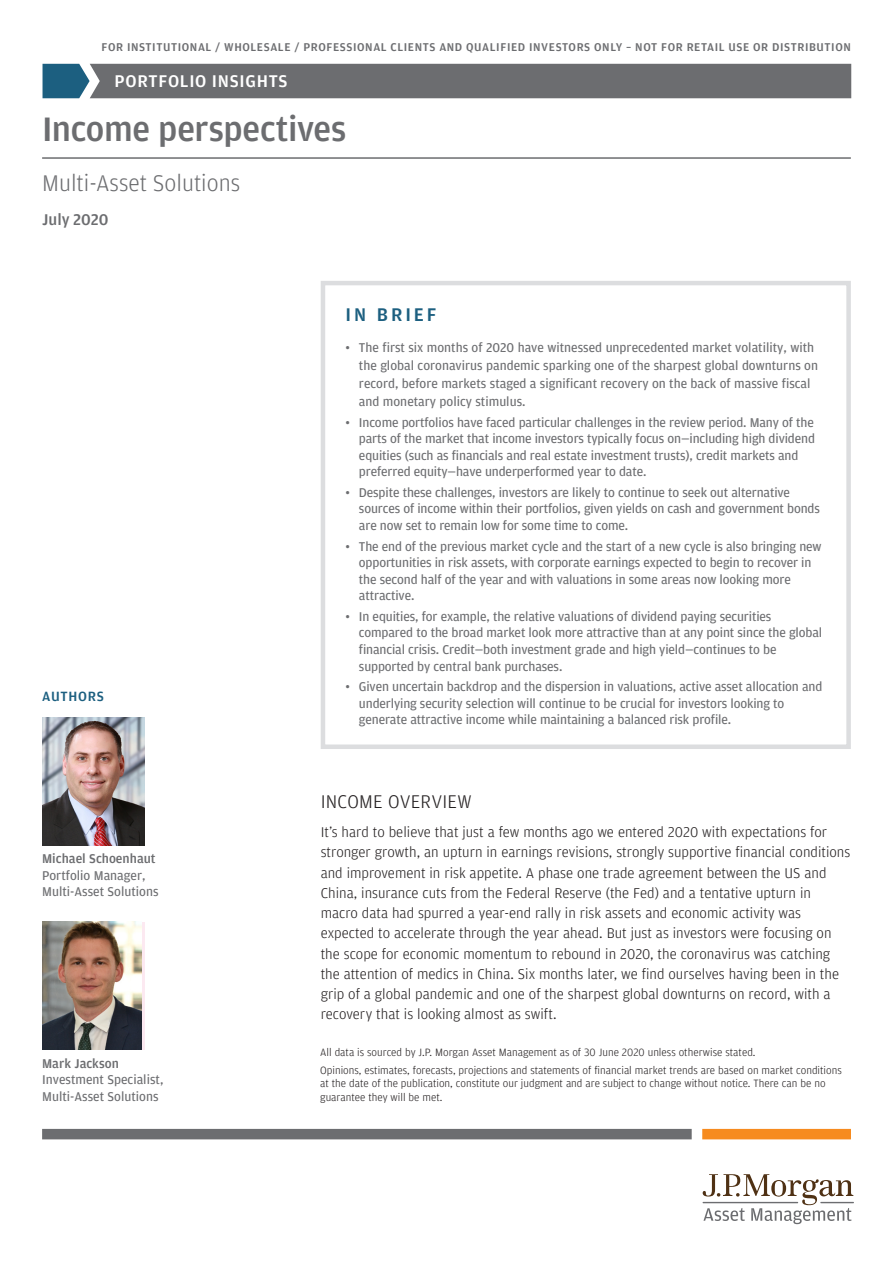
<style>
.page{position:relative;width:893px;height:1263px;background:#fff}
.page>*{position:absolute;margin:0;border:0;box-sizing:border-box;transform-origin:0 0}
.t1{font:500 36px "Amplitude";letter-spacing:-.01em;color:#6c6d70}
.t2{font:300 24px "Amplitude";color:#6c6d70}
._1st_Subhead{font:300 19.5px "Amplitude";letter-spacing:.01em;color:#231f20}
.Sidebar_Title{font:500 19.5px "Amplitude";letter-spacing:.15em;color:#1c5f80}
.t3{font:500 18px "Amplitude";letter-spacing:.04em;color:#fff}
.t4{font:500 16.5px "Amplitude";color:#6c6d70}
.Body_Copy{font:300 15px/20.2px "Amplitude";color:#231f20}
.Highlights_Heading{font:500 14.25px "Amplitude";letter-spacing:.05em;color:#1c5f80}
.Highlights_Body{font:13.5px/16.5px "Amplitude";letter-spacing:-.01em;color:#6c6d70}
.t5{font:500 12px "Amplitude";letter-spacing:.05em;color:#6c6d70}
.Body_Copy-2{font:300 11.25px/13.5px "Amplitude";color:#231f20}
.s1{font-weight:500}
</style>
<div class="page">
<div style="left:42px;top:1129px;width:650px;height:10px;background:#6c6d70"></div>
<div style="left:702px;top:1129px;width:149px;height:10px;background:#f68b1f"></div>
<hr style="left:820px;top:1202px;width:34px;height:1px;background:#6c6d70">
<svg style="left:703px;top:1174px;width:150px;height:50px"></svg>
<hr style="left:42px;top:157px;width:809px;height:2px;background:#6c6d70">
<div style="left:43px;top:64px;width:808px;height:34px;background:#6c6d70"></div>
<img style="left:42px;top:717px;width:102px;height:128px">
<img style="left:42px;top:922px;width:100px;height:127px">
<div style="left:321px;top:281px;width:530px;height:468px;border:4px solid #dcdddf"></div>
<p class="t5" style="left:102px;top:40px;width:751px">FOR INSTITUTIONAL / WHOLESALE / PROFESSIONAL CLIENTS AND QUALIFIED INVESTORS ONLY – NOT FOR RETAIL USE OR DISTRIBUTION</p>
<h3 class="t3" style="left:115px;top:69px;width:174px">PORTFOLIO INSIGHTS</h3>
<h1 class="t1" style="left:42px;top:106px;width:306px">Income perspectives</h1>
<h2 class="t2" style="left:42px;top:168px;width:200px">Multi-Asset Solutions</h2>
<p class="t4" style="left:42px;top:209px;width:68px">July 2020</p>
<p class="Highlights_Heading" style="left:42px;top:687px;width:63px">AUTHORS</p>
<p class="Highlights_Body" style="left:42px;top:850px;width:118px"><span class="s1">Michael Schoenhaut<br></span>Portfolio Manager,<br>Multi-Asset Solutions</p>
<p class="Highlights_Body" style="left:42px;top:1055px;width:123px"><span class="s1">Mark Jackson<br></span>Investment Specialist,<br>Multi-Asset Solutions</p>
<p class="Sidebar_Title" style="left:345px;top:302px;width:93px">IN BRIEF</p>
<p class="Highlights_Body" style="left:359px;top:338px;width:461px;line-height:18px;text-indent:-14px">• The first six months of 2020 have witnessed unprecedented market volatility, with the global coronavirus pandemic sparking one of the sharpest global downturns on record, before markets staged a significant recovery on the back of massive fiscal and monetary policy stimulus.</p>
<p class="Highlights_Body" style="left:359px;top:414px;width:458px;text-indent:-14px">• Income portfolios have faced particular challenges in the review period. Many of the parts of the market that income investors typically focus on—including high dividend equities (such as financials and real estate investment trusts), credit markets and preferred equity—have underperformed year to date.</p>
<p class="Highlights_Body" style="left:359px;top:484px;width:462px;text-indent:-14px">• Despite these challenges, investors are likely to continue to seek out alternative sources of income within their portfolios, given yields on cash and government bonds are now set to remain low for some time to come.</p>
<p class="Highlights_Body" style="left:359px;top:538px;width:464px;text-indent:-14px">• The end of the previous market cycle and the start of a new cycle is also bringing new opportunities in risk assets, with corporate earnings expected to begin to recover in the second half of the year and with valuations in some areas now looking more attractive.</p>
<p class="Highlights_Body" style="left:359px;top:608px;width:465px;text-indent:-14px">• In equities, for example, the relative valuations of dividend paying securities compared to the broad market look more attractive than at any point since the global financial crisis. Credit—both investment grade and high yield—continues to be supported by central bank purchases.</p>
<p class="Highlights_Body" style="left:359px;top:678px;width:465px;text-indent:-14px">• Given uncertain backdrop and the dispersion in valuations, active asset allocation and underlying security selection will continue to be crucial for investors looking to generate attractive income while maintaining a balanced risk profile.</p>
<p class="_1st_Subhead" style="left:321px;top:789px;width:152px">INCOME OVERVIEW</p>
<p class="Body_Copy" style="left:321px;top:821px;width:531px">It’s hard to believe that just a few months ago we entered 2020 with expectations for stronger growth, an upturn in earnings revisions, strongly supportive financial conditions and improvement in risk appetite. A phase one trade agreement between the US and China, insurance cuts from the Federal Reserve (the Fed) and a tentative upturn in macro data had spurred a year-end rally in risk assets and economic activity was expected to accelerate through the year ahead. But just as investors were focusing on the scope for economic momentum to rebound in 2020, the coronavirus was catching the attention of medics in China. Six months later, we find ourselves having been in the grip of a global pandemic and one of the sharpest global downturns on record, with a recovery that is looking almost as swift.</p>
<p class="Body_Copy-2" style="left:320px;top:1045px;width:437px">All data is sourced by J.P. Morgan Asset Management as of 30 June 2020 unless otherwise stated.</p>
<p class="Body_Copy-2" style="left:320px;top:1063px;width:523px">Opinions, estimates, forecasts, projections and statements of financial market trends are based on market conditions at the date of the publication, constitute our judgment and are subject to change without notice. There can be no guarantee they will be met.</p>
</div>
